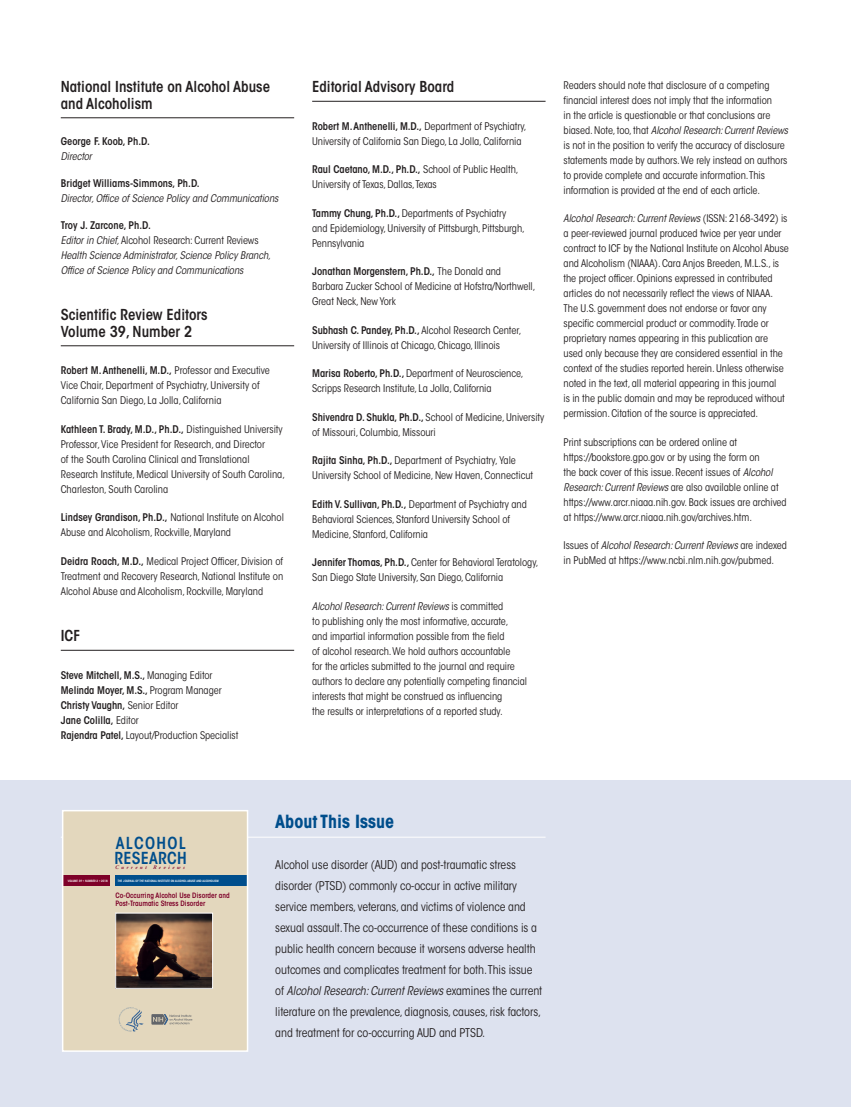
<style>
.page{position:relative;width:851px;height:1107px;background:#fff}
.page>*{position:absolute;margin:0;border:0;box-sizing:border-box;transform-origin:0 0}
.t1{font:700 condensed 18px "ITC Avant Garde Std";color:#004e8c}
.t2{font:600 condensed 16.5px/14.5px "ITC Avant Garde Std";letter-spacing:.015em;color:#004e8c}
.t3{font:600 condensed 15px/16.5px "ITC Avant Garde Std";color:#231f20}
.t4{font:condensed 12px/21px "ITC Avant Garde Std";letter-spacing:-.005em;color:#231f20}
.t5{font:condensed 10.5px/15px "ITC Avant Garde Std";letter-spacing:-.005em;color:#231f20}
.t6{font:italic condensed 10.5px/15px "ITC Avant Garde Std";letter-spacing:-.005em;color:#231f20}
.t7{font:600 condensed 10.5px/15px "ITC Avant Garde Std";letter-spacing:-.005em;color:#231f20}
.t8{font:600 condensed 7.35px/7.8px "ITC Avant Garde Std";color:#7e0129}
.t9{font:italic 600 5.55px "Adobe Garamond Pro";letter-spacing:.45em;color:#7e0129}
.t10{font:600 condensed 3px "ITC Avant Garde Std";color:#fff}
.s1{font-weight:400;font-style:italic}
.s2{font-weight:600;font-style:normal}
.s3{font-style:normal}
.s4{font-weight:600}
.s5{font-weight:400}
.s6{font-style:italic}
</style>
<div class="page">
<div style="left:0;top:780px;width:850px;height:327px;background:#dde2ef"></div>
<hr style="left:61px;top:837px;width:484px;height:1px;background:#fff">
<div style="left:63px;top:811px;width:184px;height:240px;background:#e3d7bd"></div>
<div style="left:63px;top:876px;width:46px;height:10px;background:#7e0129"></div>
<div style="left:115px;top:876px;width:132px;height:10px;background:#004e8c"></div>
<svg style="left:119px;top:1007px;width:24px;height:25px"></svg>
<svg style="left:151px;top:1014px;width:41px;height:11px"></svg>
<img style="left:117px;top:915px;width:94px;height:72px">
<div style="left:115px;top:913px;width:98px;height:76px;border:1px solid #fff"></div>
<div style="left:62px;top:810px;width:186px;height:242px;border:2px solid #fff"></div>
<hr style="left:312px;top:101px;width:233px;height:1px;background:#231f20">
<hr style="left:61px;top:650px;width:233px;height:1px;background:#231f20">
<hr style="left:61px;top:346px;width:233px;height:1px;background:#231f20">
<hr style="left:61px;top:118px;width:233px;height:1px;background:#231f20">
<h4 class="t3" style="left:61px;top:78px;width:211px">National Institute on Alcohol Abuse and Alcoholism</h4>
<p class="t7" style="left:61px;top:133px;width:91px">George F. Koob, Ph.D.<br><span class="s1">Director</span></p>
<p class="t6" style="left:61px;top:176px;width:219px"><span class="s2">Bridget Williams-Simmons, Ph.D.<br></span>Director, Office of Science Policy and Communications</p>
<p class="t6" style="left:61px;top:218px;width:211px"><span class="s2">Troy J. Zarcone, Ph.D.<br></span>Editor in Chief, <span class="s3">Alcohol Research: Current Reviews </span>Health Science Administrator, Science Policy Branch, Office of Science Policy and Communications</p>
<h4 class="t3" style="left:61px;top:306px;width:148px">Scientific Review Editors<br>Volume 39, Number 2</h4>
<p class="t5" style="left:61px;top:363px;width:211px"><span class="s4">Robert M.Anthenelli, M.D.,</span> Professor and Executive<br>Vice Chair, Department of Psychiatry, University of<br>California San Diego, La Jolla, California</p>
<p class="t5" style="left:61px;top:421px;width:226px"><span class="s4">Kathleen T. Brady, M.D., Ph.D.,</span> Distinguished University Professor,Vice President for Research, and Director<br>of the South Carolina Clinical and Translational Research Institute, Medical University of South Carolina, Charleston, South Carolina</p>
<p class="t5" style="left:61px;top:510px;width:224px"><span class="s4">Lindsey Grandison, Ph.D.,</span> National Institute on Alcohol<br>Abuse and Alcoholism, Rockville, Maryland</p>
<p class="t5" style="left:61px;top:553px;width:224px;text-align:justify"><span class="s4">Deidra Roach, M.D.,</span> Medical Project Officer, Division of Treatment and Recovery Research, National Institute on Alcohol Abuse and Alcoholism, Rockville, Maryland</p>
<h4 class="t3" style="left:61px;top:627px;width:21px">ICF</h4>
<p class="t7" style="left:61px;top:667px;width:153px">Steve Mitchell, M.S., <span class="s5">Managing Editor</span></p>
<p class="t7" style="left:61px;top:682px;width:162px">Melinda Moyer, M.S., <span class="s5">Program Manager</span></p>
<p class="t7" style="left:61px;top:697px;width:119px">Christy Vaughn, <span class="s5">Senior Editor</span></p>
<p class="t7" style="left:61px;top:712px;width:79px">Jane Colilla, <span class="s5">Editor</span></p>
<p class="t5" style="left:61px;top:727px;width:179px"><span class="s4">Rajendra Patel,</span> Layout/Production Specialist</p>
<h4 class="t3" style="left:312px;top:78px;width:144px">Editorial Advisory Board</h4>
<p class="t5" style="left:312px;top:118px;width:216px"><span class="s4">Robert M.Anthenelli, M.D.,</span> Department of Psychiatry,<br>University of California San Diego, La Jolla, California</p>
<p class="t5" style="left:312px;top:162px;width:208px"><span class="s4">Raul Caetano, M.D., Ph.D.,</span> School of Public Health,<br>University of Texas, Dallas,Texas</p>
<p class="t5" style="left:312px;top:205px;width:214px"><span class="s4">Tammy Chung, Ph.D.,</span> Departments of Psychiatry<br>and Epidemiology, University of Pittsburgh, Pittsburgh,<br>Pennsylvania</p>
<p class="t5" style="left:312px;top:264px;width:225px"><span class="s4">Jonathan Morgenstern, Ph.D.,</span> The Donald and<br>Barbara Zucker School of Medicine at Hofstra/Northwell,<br>Great Neck, New York</p>
<p class="t5" style="left:312px;top:322px;width:211px"><span class="s4">Subhash C. Pandey, Ph.D.,</span> Alcohol Research Center,<br>University of Illinois at Chicago, Chicago, Illinois</p>
<p class="t5" style="left:312px;top:366px;width:213px"><span class="s4">Marisa Roberto, Ph.D.,</span> Department of Neuroscience,<br>Scripps Research Institute, La Jolla, California</p>
<p class="t5" style="left:312px;top:409px;width:234px"><span class="s4">Shivendra D. Shukla, Ph.D.,</span> School of Medicine, University of Missouri, Columbia, Missouri</p>
<p class="t5" style="left:312px;top:453px;width:222px"><span class="s4">Rajita Sinha, Ph.D.,</span> Department of Psychiatry, Yale<br>University School of Medicine, New Haven, Connecticut</p>
<p class="t5" style="left:312px;top:496px;width:216px"><span class="s4">Edith V. Sullivan, Ph.D.,</span> Department of Psychiatry and<br>Behavioral Sciences, Stanford University School of<br>Medicine, Stanford, California</p>
<p class="t5" style="left:312px;top:555px;width:228px"><span class="s4">Jennifer Thomas, Ph.D.,</span> Center for Behavioral Teratology,<br>San Diego State University, San Diego, California</p>
<p class="t5" style="left:312px;top:598px;width:216px"><span class="s6">Alcohol Research: Current Reviews</span> is committed<br>to publishing only the most informative, accurate,<br>and impartial information possible from the field<br>of alcohol research.We hold authors accountable<br>for the articles submitted to the journal and require authors to declare any potentially competing financial interests that might be construed as influencing<br>the results or interpretations of a reported study.</p>
<p class="t5" style="left:563px;top:78px;width:226px">Readers should note that disclosure of a competing financial interest does not imply that the information<br>in the article is questionable or that conclusions are biased. Note, too, that <span class="s6">Alcohol Research: Current Reviews </span>is not in the position to verify the accuracy of disclosure statements made by authors.We rely instead on authors to provide complete and accurate information.This information is provided at the end of each article.</p>
<p class="t5" style="left:563px;top:211px;width:227px"><span class="s6">Alcohol Research: Current Reviews</span> (ISSN: 2168-3492) is a peer-reviewed journal produced twice per year under contract to ICF by the National Institute on Alcohol Abuse and Alcoholism (NIAAA). Cara Anjos Breeden, M.L.S., is the project officer. Opinions expressed in contributed articles do not necessarily reflect the views of NIAAA.<br>The U.S. government does not endorse or favor any specific commercial product or commodity.Trade or proprietary names appearing in this publication are used only because they are considered essential in the context of the studies reported herein. Unless otherwise noted in the text, all material appearing in this journal<br>is in the public domain and may be reproduced without permission. Citation of the source is appreciated.</p>
<p class="t5" style="left:563px;top:435px;width:225px">Print subscriptions can be ordered online at https://bookstore.gpo.gov or by using the form on<br>the back cover of this issue. Recent issues of <span class="s6">Alcohol Research: Current Reviews</span> are also available online at https://www.arcr.niaaa.nih.gov. Back issues are archived at https://www.arcr.niaaa.nih.gov/archives.htm.</p>
<p class="t5" style="left:563px;top:538px;width:225px">Issues of <span class="s6">Alcohol Research: Current Reviews</span> are indexed in PubMed at https://www.ncbi.nlm.nih.gov/pubmed.</p>
<h2 class="t2" style="left:114px;top:836px;width:74px">ALCOHOL<br>RESEARCH</h2>
<p class="t8" style="left:115px;top:892px;width:116px">Co-Occurring Alcohol Use Disorder and<br>Post-Traumatic Stress Disorder</p>
<p class="t9" style="left:115px;top:864px;width:71px">Current Reviews</p>
<p class="t10" style="left:68px;top:879px;width:42px">VOLUME 39 • NUMBER 2 • 2018</p>
<p class="t10" style="left:118px;top:879px;width:102px">THE JOURNAL OF THE NATIONAL INSTITUTE ON ALCOHOL ABUSE AND ALCOHOLISM</p>
<h4 class="t1" style="left:275px;top:810px;width:120px">About This Issue</h4>
<p class="t4" style="left:275px;top:854px;width:268px">Alcohol use disorder (AUD) and post-traumatic stress disorder (PTSD) commonly co-occur in active military service members, veterans, and victims of violence and sexual assault.The co-occurrence of these conditions is a public health concern because it worsens adverse health outcomes and complicates treatment for both.This issue of <span class="s6">Alcohol Research: Current Reviews</span> examines the current literature on the prevalence, diagnosis, causes, risk factors, and treatment for co-occurring AUD and PTSD.</p>
</div>
